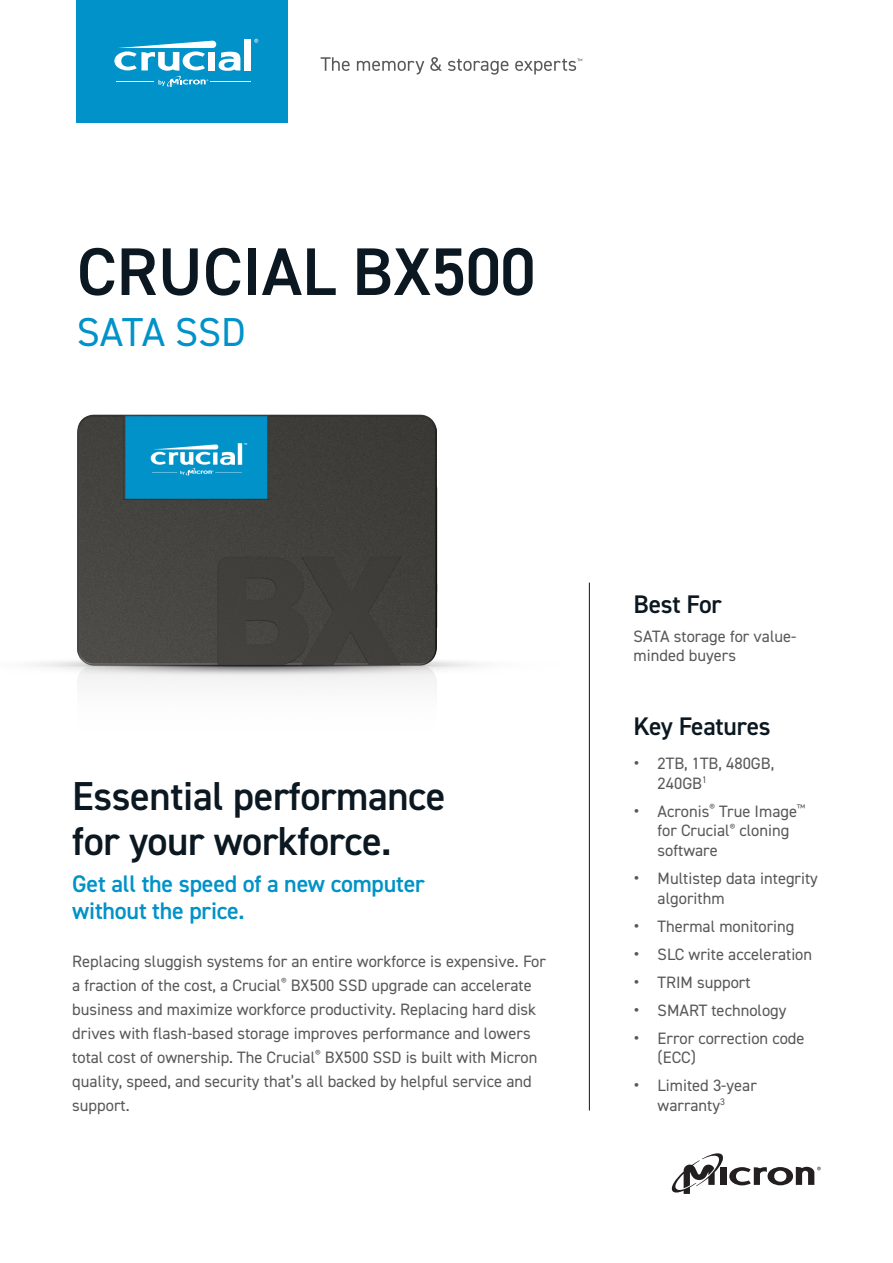
<style>
.page{position:relative;width:893px;height:1263px;background:#fff}
.page>*{position:absolute;margin:0;border:0;box-sizing:border-box;transform-origin:0 0}
.t1{font:600 67.5px "DIN2014";color:#0b1821}
.t2{font:600 40.5px "DIN2014";letter-spacing:-.01em;color:#0b1821}
.t3{font:40.5px "DIN2014";color:#0092c8}
.t4{font:600 25.5px "DIN2014";letter-spacing:-.01em;color:#0b1821}
.t5{font:600 24px "DIN2014";letter-spacing:-.01em;color:#0092c8}
.t6{font:16.5px/19.5px "DIN2014";color:#57585a}
.s1{font-family:"Intelo Alt"}
</style>
<div class="page">
<svg style="left:672px;top:1153px;width:149px;height:41px"></svg>
<hr style="left:589px;top:583px;width:1px;height:527px;background:#0b1821">
<div style="left:77px;top:0;width:211px;height:122px;background:#0092c8"></div>
<hr style="left:211px;top:82px;width:40px;height:1px;background:#fff">
<div style="left:245px;top:39px;width:6px;height:32px;background:#fff"></div>
<svg style="left:114px;top:41px;width:126px;height:46px"></svg>
<svg style="left:254px;top:39px;width:4px;height:4px"></svg>
<svg style="left:321px;top:57px;width:29px;height:14px"></svg>
<svg style="left:357px;top:61px;width:67px;height:13px"></svg>
<svg style="left:430px;top:57px;width:12px;height:14px"></svg>
<svg style="left:448px;top:59px;width:60px;height:16px"></svg>
<svg style="left:515px;top:59px;width:67px;height:15px"></svg>
<img style="left:33px;top:414px;width:446px;height:272px">
<p class="t1" style="left:77px;top:227px;width:460px">CRUCIAL BX500</p>
<p class="t3" style="left:77px;top:307px;width:171px">SATA SSD</p>
<p class="t2" style="left:72px;top:769px;width:375px">Essential performance</p>
<p class="t2" style="left:72px;top:814px;width:321px">for your workforce.</p>
<p class="t5" style="left:72px;top:868px;width:354px">Get all the speed of a new computer</p>
<p class="t5" style="left:72px;top:895px;width:174px">without the price.</p>
<p class="t6" style="left:72px;top:948px;width:475px;line-height:24px">Replacing sluggish systems for an entire workforce is expensive. For a fraction of the cost, a Crucial<sup>®</sup> BX500 SSD upgrade can accelerate business and maximize workforce productivity. Replacing hard disk drives with flash-based storage improves performance and lowers total cost of ownership. The Crucial<sup>®</sup> BX500 SSD is built with Micron quality, speed, and security that’s all backed by helpful service and support.</p>
<p class="t4" style="left:634px;top:587px;width:90px">Best For</p>
<p class="t6" style="left:634px;top:626px;width:164px">SATA storage for value&shy;minded buyers</p>
<p class="t4" style="left:634px;top:709px;width:139px">Key Features</p>
<p class="t6" style="left:658px;top:754px;width:118px;text-indent:-24px"><span class="s1">•</span> 2TB, 1TB, 480GB,<br>240GB<sup>1</sup></p>
<p class="t6" style="left:658px;top:801px;width:149px;text-indent:-24px"><span class="s1">•</span> Acronis<sup>®</sup> True Image<sup>™ </sup>for Crucial<sup>®</sup> cloning software</p>
<p class="t6" style="left:658px;top:868px;width:162px;text-indent:-24px"><span class="s1">•</span> Multistep data integrity algorithm</p>
<p class="t6" style="left:634px;top:916px;width:162px"><span class="s1">•</span> Thermal monitoring</p>
<p class="t6" style="left:634px;top:944px;width:180px"><span class="s1">•</span> SLC write acceleration</p>
<p class="t6" style="left:634px;top:972px;width:119px"><span class="s1">•</span> TRIM support</p>
<p class="t6" style="left:634px;top:1000px;width:154px"><span class="s1">•</span> SMART technology</p>
<p class="t6" style="left:658px;top:1028px;width:148px;text-indent:-24px"><span class="s1">•</span> Error correction code (ECC)</p>
<p class="t6" style="left:634px;top:1075px;width:125px;text-align:center"><span class="s1">•</span> Limited 3-year warranty<sup>3</sup></p>
</div>
